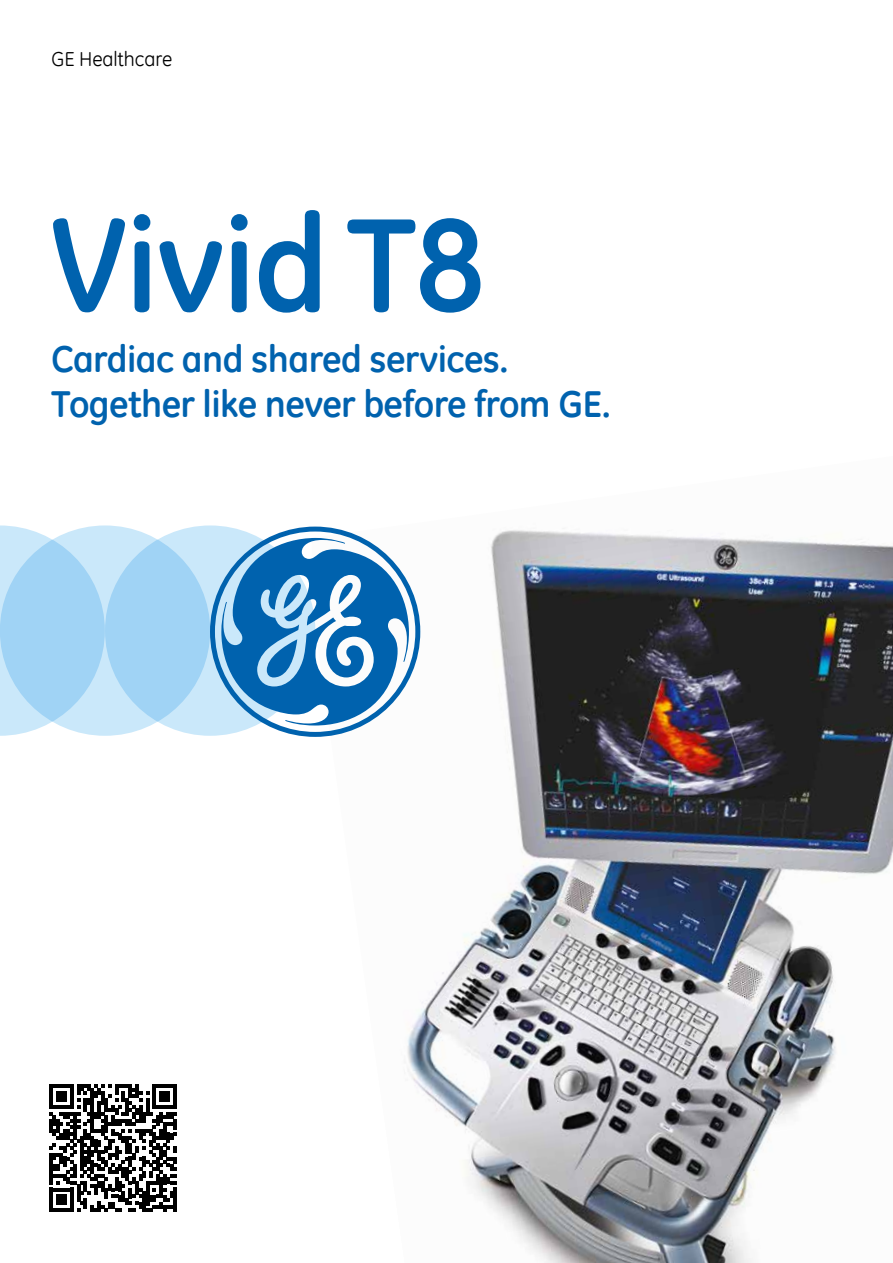
<style>
.page{position:relative;width:893px;height:1263px;background:#fff}
.page>*{position:absolute;margin:0;border:0;box-sizing:border-box;transform-origin:0 0}
.t1{font:700 135px "GE Inspira";letter-spacing:-.015em;color:#0062ae}
.t2{font:700 37.5px/45px "GE Inspira";letter-spacing:-.015em;color:#0062ae}
.t3{font:20.25px "GE Inspira";letter-spacing:-.005em;color:#000}
</style>
<div class="page">
<img style="left:312px;top:526px;width:581px;height:737px">
<svg style="left:0;top:525px;width:75px;height:211px"></svg>
<div style="left:105px;top:525px;width:210px;height:211px;background:#cae8fa;border-radius:50%"></div>
<svg style="left:0;top:525px;width:210px;height:211px;background:#a9d7f6"></svg>
<svg style="left:210px;top:527px;width:210px;height:210px"></svg>
<svg style="left:49px;top:1084px;width:128px;height:128px"></svg>
<hr style="left:173px;top:1188px;width:4px;height:24px;background:#000">
<p class="t3" style="left:51px;top:46px;width:122px">GE Healthcare</p>
<h1 class="t1" style="left:51px;top:178px;width:436px">Vivid T8</h1>
<p class="t2" style="left:51px;top:335px;width:561px">Cardiac and shared services.<br>Together like never before from GE.</p>
</div>
